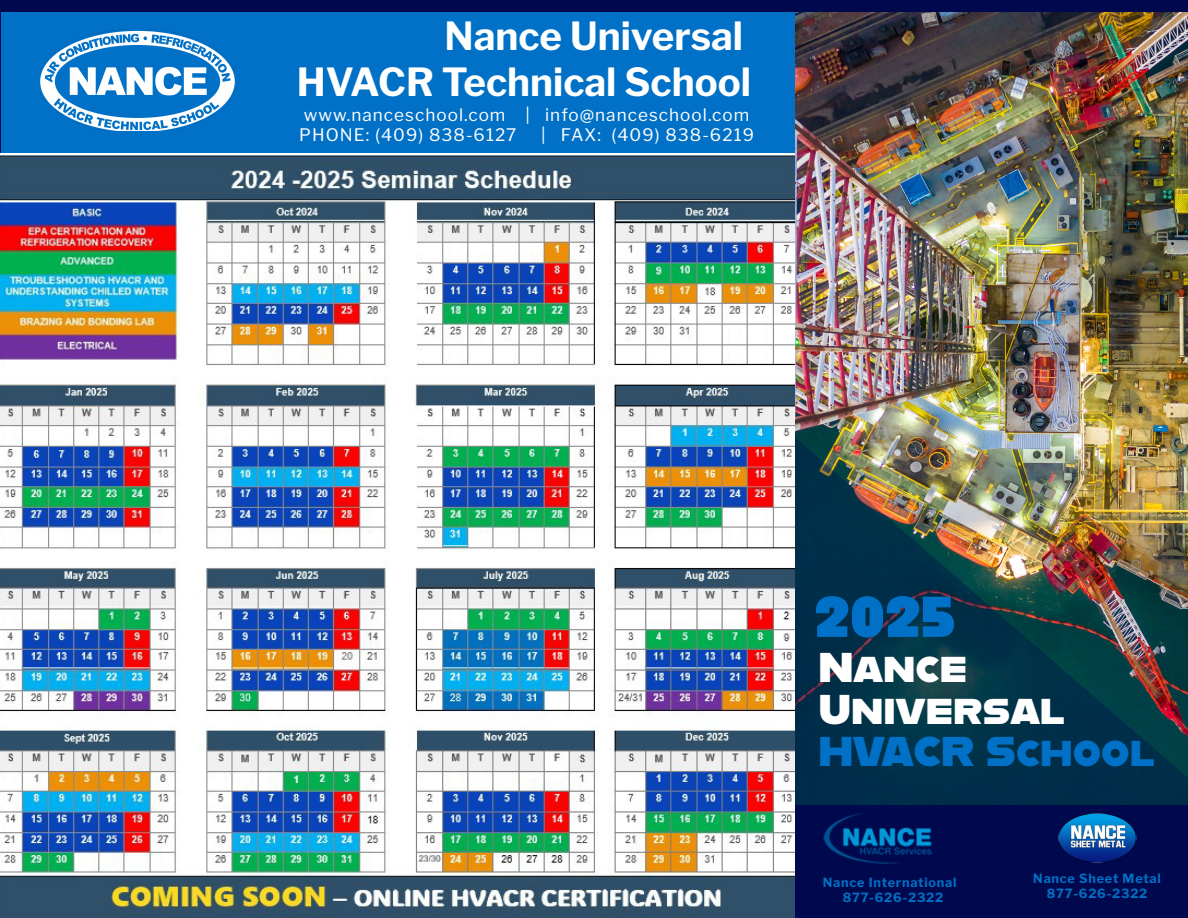
<style>
.page{position:relative;width:1188px;height:918px;background:#fff}
.page>*{position:absolute;margin:0;border:0;box-sizing:border-box;transform-origin:0 0}
.t1{font:57.45px "Alfarn";color:#0071c6}
.t2{font:41.55px/42px "Alfarn";color:#fff}
.t3{font:41.55px "Alfarn";color:#0071c6}
.t4{font:700 38.55px/46.2px "Libre Franklin";color:#fff;text-align:right}
.t5{font:17.1px/20.5px "Libre Franklin";letter-spacing:.06em;color:#fff}
.t6{font:700 12.6px/15.1px "Libre Franklin";letter-spacing:.06em;color:#0071c6;text-align:center}
</style>
<div class="page">
<img style="left:794px;top:12px;width:394px;height:425px">
<img style="left:794px;top:437px;width:394px;height:481px">
<div style="left:1px;top:0;width:793px;height:161px;background:#0071c6"></div>
<img style="left:40px;top:30px;width:195px;height:101px">
<img style="left:0;top:153px;width:794px;height:765px">
<div style="left:0;top:0;width:1188px;height:12px;background:#00094d"></div>
<img style="left:824px;top:810px;width:110px;height:56px">
<img style="left:1058px;top:813px;width:78px;height:51px">
<h3 class="t4" style="left:297px;top:13px;width:456px">Nance Universal<br>HVACR Technical School</h3>
<p class="t5" style="left:299px;top:104px;width:452px">www.nanceschool.com | info@nanceschool.com<br>PHONE: (409) 838-6127</p>
<p class="t5" style="left:541px;top:125px;width:214px">| FAX: (409) 838-6219</p>
<h1 class="t1" style="left:815px;top:583px;width:143px">2025</h1>
<h2 class="t2" style="left:818px;top:644px;width:248px">Nance<br>Universal</h2>
<h2 class="t3" style="left:818px;top:726px;width:338px">HVACR School</h2>
<p class="t6" style="left:823px;top:875px;width:135px">Nance International<br>877-626-2322</p>
<p class="t6" style="left:1033px;top:870px;width:129px">Nance Sheet Metal<br>877-626-2322</p>
</div>
